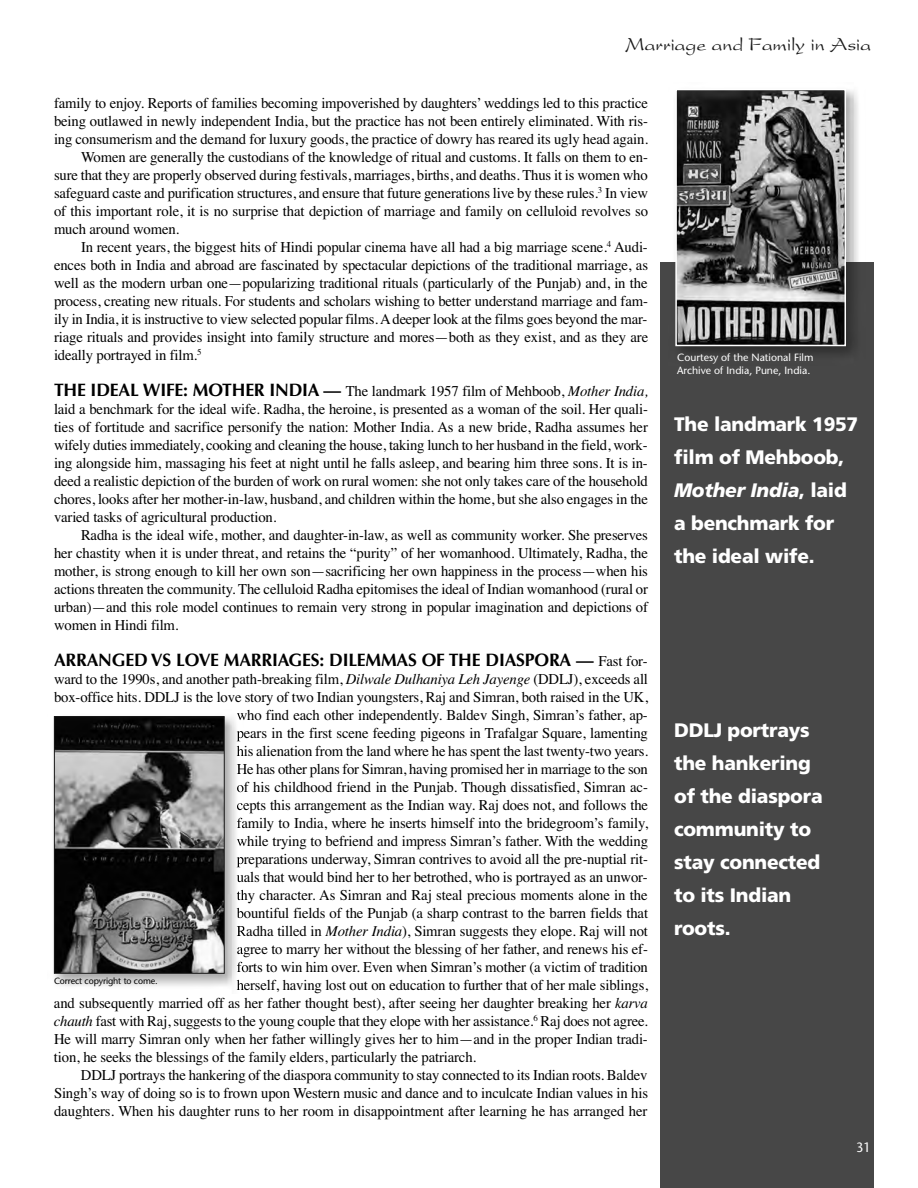
<style>
.page{position:relative;width:918px;height:1188px;background:#fff}
.page>*{position:absolute;margin:0;border:0;box-sizing:border-box;transform-origin:0 0}
.t1{font:900 19.5px/33px "Frutiger";letter-spacing:-.015em;color:#fff}
.t2{font:19.5px "Present";color:#191919}
.t3{font:700 18px "Optima";letter-spacing:-.01em;color:#000}
.t4{font:15px/18px "Times";letter-spacing:-.01em;color:#000;text-align:justify}
.t5{font:13.5px "Stone Sans";color:#fff;scale:.95 1}
.t6{font:10.5px/12.6px "Stone Sans";color:#fff}
.t7{font:9px "Stone Sans";letter-spacing:-.01em;color:#000}
.s1{font-family:"Optima";font-weight:700;font-size:18px}
.s2{font-style:italic}
.s3{font-family:"Times";font-weight:400;font-size:15px}
</style>
<div class="page">
<div style="left:661px;top:262px;width:213px;height:926px;background:#474747"></div>
<img style="left:675px;top:90px;width:183px;height:265px">
<img style="left:678px;top:92px;width:165px;height:251px">
<div style="left:675px;top:89px;width:171px;height:257px;border:2px solid #fff"></div>
<img style="left:53px;top:716px;width:190px;height:274px">
<svg style="left:237px;top:713px;width:7px;height:7px"></svg>
<svg style="left:237px;top:730px;width:7px;height:26px"></svg>
<svg style="left:237px;top:764px;width:7px;height:10px"></svg>
<svg style="left:237px;top:784px;width:7px;height:8px"></svg>
<svg style="left:237px;top:802px;width:7px;height:9px"></svg>
<svg style="left:237px;top:818px;width:7px;height:11px"></svg>
<svg style="left:237px;top:838px;width:7px;height:9px"></svg>
<svg style="left:237px;top:857px;width:7px;height:10px"></svg>
<svg style="left:237px;top:874px;width:7px;height:8px"></svg>
<svg style="left:237px;top:890px;width:7px;height:11px"></svg>
<svg style="left:237px;top:908px;width:7px;height:10px"></svg>
<svg style="left:237px;top:926px;width:7px;height:10px"></svg>
<svg style="left:237px;top:946px;width:7px;height:26px"></svg>
<svg style="left:237px;top:980px;width:7px;height:10px"></svg>
<img style="left:56px;top:718px;width:167px;height:254px">
<div style="left:54px;top:716px;width:171px;height:258px;border:1px solid #191919"></div>
<h1 class="t2" style="left:626px;top:33px;width:247px">Marriage and Family in Asia</h1>
<p class="t4" style="left:54px;top:94px;width:596px">family to enjoy. Reports of families becoming impoverished by daughters’ weddings led to this practice</p>
<p class="t4" style="left:54px;top:112px;width:595px">being outlawed in newly independent India, but the practice has not been entirely eliminated. With ris-</p>
<p class="t4" style="left:54px;top:130px;width:596px">ing consumerism and the demand for luxury goods, the practice of dowry has reared its ugly head again.</p>
<p class="t4" style="left:81px;top:148px;width:568px">Women are generally the custodians of the knowledge of ritual and customs. It falls on them to en-</p>
<p class="t4" style="left:54px;top:166px;width:595px">sure that they are properly observed during festivals, marriages, births, and deaths. Thus it is women who</p>
<p class="t4" style="left:54px;top:184px;width:596px">safeguard caste and purification structures, and ensure that future generations live by these rules.<sup>3</sup> In view</p>
<p class="t4" style="left:54px;top:202px;width:596px">of this important role, it is no surprise that depiction of marriage and family on celluloid revolves so</p>
<p class="t4" style="left:54px;top:220px;width:127px">much around women.</p>
<p class="t4" style="left:81px;top:238px;width:568px">In recent years, the biggest hits of Hindi popular cinema have all had a big marriage scene.<sup>4</sup> Audi-</p>
<p class="t4" style="left:54px;top:256px;width:596px">ences both in India and abroad are fascinated by spectacular depictions of the traditional marriage, as</p>
<p class="t4" style="left:54px;top:274px;width:595px">well as the modern urban one—popularizing traditional rituals (particularly of the Punjab) and, in the</p>
<p class="t4" style="left:54px;top:292px;width:595px">process, creating new rituals. For students and scholars wishing to better understand marriage and fam-</p>
<p class="t4" style="left:54px;top:310px;width:595px">ily in India, it is instructive to view selected popular films. A deeper look at the films goes beyond the mar-</p>
<p class="t4" style="left:54px;top:328px;width:596px">riage rituals and provides insight into family structure and mores—both as they exist, and as they are</p>
<p class="t4" style="left:54px;top:346px;width:149px">ideally portrayed in film.<sup>5</sup></p>
<p class="t4" style="left:54px;top:382px;width:596px"><span class="s1">THE IDEAL WIFE: MOTHER INDIA —</span> The landmark 1957 film of Mehboob, <span class="s2">Mother India, </span>laid a benchmark for the ideal wife. Radha, the heroine, is presented as a woman of the soil. Her quali&shy;ties of fortitude and sacrifice personify the nation: Mother India. As a new bride, Radha assumes her wifely duties immediately, cooking and cleaning the house, taking lunch to her husband in the field, work&shy;ing alongside him, massaging his feet at night until he falls asleep, and bearing him three sons. It is in&shy;deed a realistic depiction of the burden of work on rural women: she not only takes care of the household chores, looks after her mother-in-law, husband, and children within the home, but she also engages in the varied tasks of agricultural production.</p>
<p class="t4" style="left:54px;top:526px;width:596px;text-indent:27px">Radha is the ideal wife, mother, and daughter-in-law, as well as community worker. She preserves her chastity when it is under threat, and retains the “purity” of her womanhood. ultimately, Radha, the mother, is strong enough to kill her own son—sacrificing her own happiness in the process—when his actions threaten the community. The celluloid Radha epitomises the ideal of Indian womanhood (rural or urban)—and this role model continues to remain very strong in popular imagination and depictions of women in Hindi film.</p>
<p class="t3" style="left:54px;top:649px;width:595px">ARRANGED VS LOVE MARRIAGES: DILEMMAS OF THE DIASPORA — <span class="s3">Fast for-</span></p>
<p class="t4" style="left:54px;top:670px;width:596px">ward to the 1990s, and another path-breaking film, <span class="s2">Dilwale Dulhaniya Leh Jayenge</span> (DDLJ), exceeds all</p>
<p class="t4" style="left:54px;top:688px;width:596px">box-office hits. DDLJ is the love story of two Indian youngsters, Raj and Simran, both raised in the uK,</p>
<p class="t4" style="left:237px;top:706px;width:413px">who find each other independently. Baldev Singh, Simran’s father, ap-</p>
<p class="t4" style="left:237px;top:724px;width:413px">pears in the first scene feeding pigeons in Trafalgar Square, lamenting</p>
<p class="t4" style="left:237px;top:742px;width:413px">his alienation from the land where he has spent the last twenty-two years.</p>
<p class="t4" style="left:237px;top:760px;width:413px">He has other plans for Simran, having promised her in marriage to the son</p>
<p class="t4" style="left:237px;top:778px;width:413px">of his childhood friend in the Punjab. Though dissatisfied, Simran ac-</p>
<p class="t4" style="left:237px;top:796px;width:413px">cepts this arrangement as the Indian way. Raj does not, and follows the</p>
<p class="t4" style="left:237px;top:814px;width:413px">family to India, where he inserts himself into the bridegroom’s family,</p>
<p class="t4" style="left:237px;top:832px;width:413px">while trying to befriend and impress Simran’s father. With the wedding</p>
<p class="t4" style="left:237px;top:850px;width:413px">preparations underway, Simran contrives to avoid all the pre-nuptial rit-</p>
<p class="t4" style="left:237px;top:868px;width:413px">uals that would bind her to her betrothed, who is portrayed as an unwor-</p>
<p class="t4" style="left:237px;top:886px;width:413px">thy character. As Simran and Raj steal precious moments alone in the</p>
<p class="t4" style="left:237px;top:904px;width:413px">bountiful fields of the Punjab (a sharp contrast to the barren fields that</p>
<p class="t4" style="left:237px;top:922px;width:413px">Radha tilled in <span class="s2">Mother India</span>), Simran suggests they elope. Raj will not</p>
<p class="t4" style="left:237px;top:940px;width:413px">agree to marry her without the blessing of her father, and renews his ef-</p>
<p class="t4" style="left:237px;top:958px;width:413px">forts to win him over. Even when Simran’s mother (a victim of tradition</p>
<p class="t4" style="left:237px;top:976px;width:413px">herself, having lost out on education to further that of her male siblings,</p>
<p class="t4" style="left:54px;top:994px;width:596px">and subsequently married off as her father thought best), after seeing her daughter breaking her <span class="s2">karva</span></p>
<p class="t4" style="left:54px;top:1012px;width:596px"><span class="s2">chauth</span> fast with Raj, suggests to the young couple that they elope with her assistance.<sup>6</sup> Raj does not agree.</p>
<p class="t4" style="left:54px;top:1030px;width:595px">He will marry Simran only when her father willingly gives her to him—and in the proper Indian tradi-</p>
<p class="t4" style="left:54px;top:1048px;width:424px">tion, he seeks the blessings of the family elders, particularly the patriarch.</p>
<p class="t4" style="left:81px;top:1066px;width:568px">DDLJ portrays the hankering of the diaspora community to stay connected to its Indian roots. Baldev</p>
<p class="t4" style="left:54px;top:1084px;width:596px">Singh’s way of doing so is to frown upon Western music and dance and to inculcate Indian values in his</p>
<p class="t4" style="left:54px;top:1102px;width:595px">daughters. When his daughter runs to her room in disappointment after learning he has arranged her</p>
<p class="t7" style="left:54px;top:977px;width:105px">Correct copyright to come.</p>
<p class="t6" style="left:677px;top:352px;width:138px">Courtesy of the National Film<br>Archive of India, Pune, India.</p>
<h1 class="t1" style="left:674px;top:409px;width:186px">The landmark 1957 film of Mehboob,<br><span class="s2">Mother India</span>, laid a benchmark for the ideal wife.</h1>
<h1 class="t1" style="left:674px;top:715px;width:150px">DDLJ portrays the hankering of the diaspora community to stay connected to its Indian roots.</h1>
<p class="t5" style="left:856px;top:1142px;width:17px">31</p>
</div>
